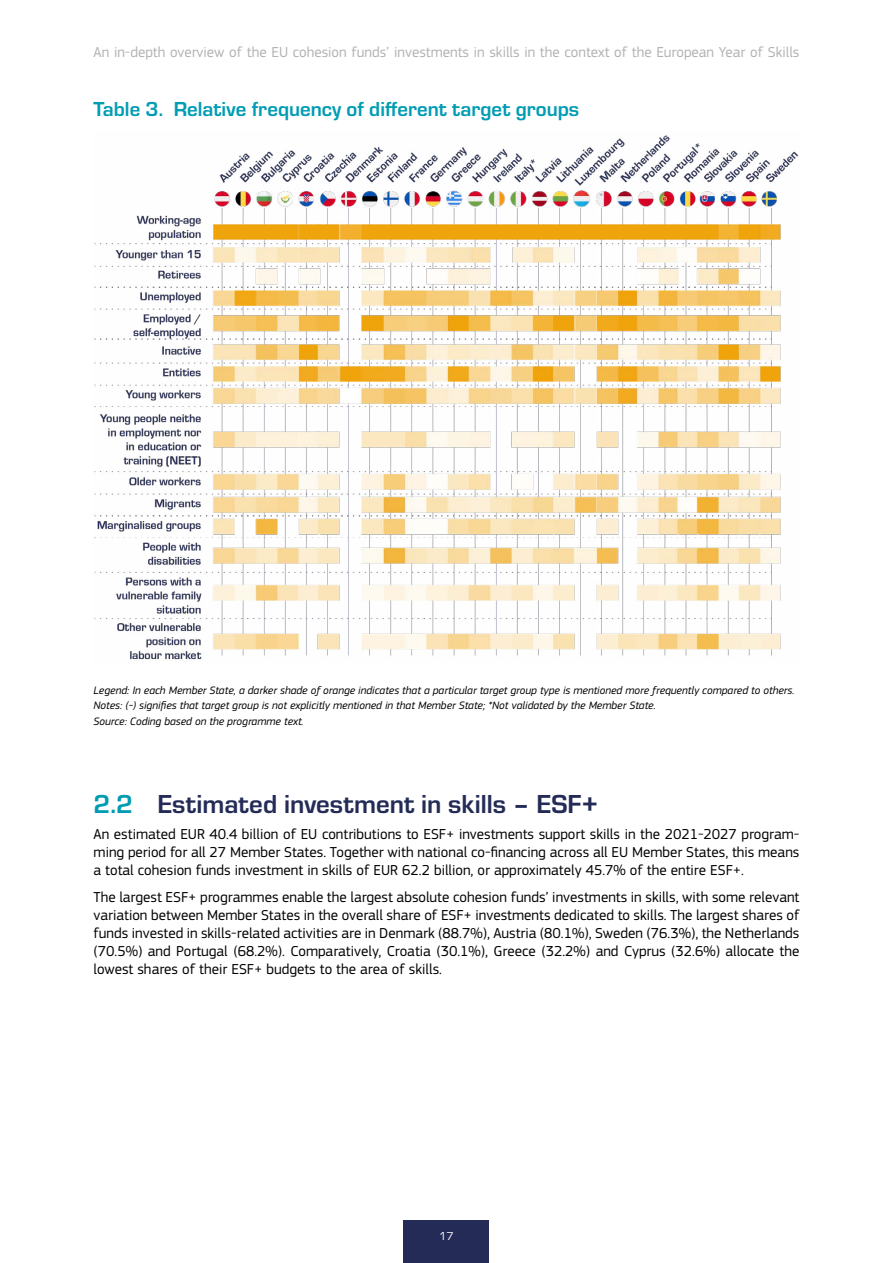
<style>
.page{position:relative;width:893px;height:1263px;background:#fff}
.page>*{position:absolute;margin:0;border:0;box-sizing:border-box;transform-origin:0 0}
.heading2_H2{font:700 27px "Eurostile";color:#232b56}
.t1{font:700 21px "Eurostile";color:#009cb3}
.main_text_P{font:15px/18px "EC Square Sans Pro";color:#000;text-align:justify}
.t2{font:15px "EC Square Sans Pro";color:#b1b2b3}
.t3{font:12px "Eurostile";color:#fff}
.source___footnotes{font:italic 11.25px "EC Square Sans Pro";color:#000}
.s1{color:#009cb3}
</style>
<div class="page">
<div style="left:404px;top:1221px;width:85px;height:42px;background:#232b56"></div>
<img style="left:94px;top:135px;width:705px;height:525px">
<p class="t2" style="left:94px;top:44px;width:707px">An in-depth overview of the EU cohesion funds’ investments in skills in the context of the European Year of Skills</p>
<p class="t1" style="left:94px;top:94px;width:487px">Table 3. Relative frequency of different target groups</p>
<p class="source___footnotes" style="left:94px;top:683px;width:702px">Legend: In each Member State, a darker shade of orange indicates that a particular target group type is mentioned more frequently compared to others.</p>
<p class="source___footnotes" style="left:94px;top:699px;width:564px">Notes: (-) signifies that target group is not explicitly mentioned in that Member State; *Not validated by the Member State.</p>
<p class="source___footnotes" style="left:94px;top:714px;width:212px">Source: Coding based on the programme text.</p>
<h2 class="heading2_H2" style="left:94px;top:784px;width:506px"><span class="s1">2.2</span> Estimated investment in skills – ESF+</h2>
<p class="main_text_P" style="left:94px;top:825px;width:707px">An estimated EUR 40.4 billion of EU contributions to ESF+ investments support skills in the 2021-2027 program&shy;ming period for all 27 Member States. Together with national co-financing across all EU Member States, this means a total cohesion funds investment in skills of EUR 62.2 billion, or approximately 45.7% of the entire ESF+.</p>
<p class="main_text_P" style="left:94px;top:888px;width:707px">The largest ESF+ programmes enable the largest absolute cohesion funds’ investments in skills, with some relevant variation between Member States in the overall share of ESF+ investments dedicated to skills. The largest shares of funds invested in skills-related activities are in Denmark (88.7%), Austria (80.1%), Sweden (76.3%), the Netherlands (70.5%) and Portugal (68.2%). Comparatively, Croatia (30.1%), Greece (32.2%) and Cyprus (32.6%) allocate the lowest shares of their ESF+ budgets to the area of skills.</p>
<p class="t3" style="left:439px;top:1228px;width:16px">17</p>
</div>
